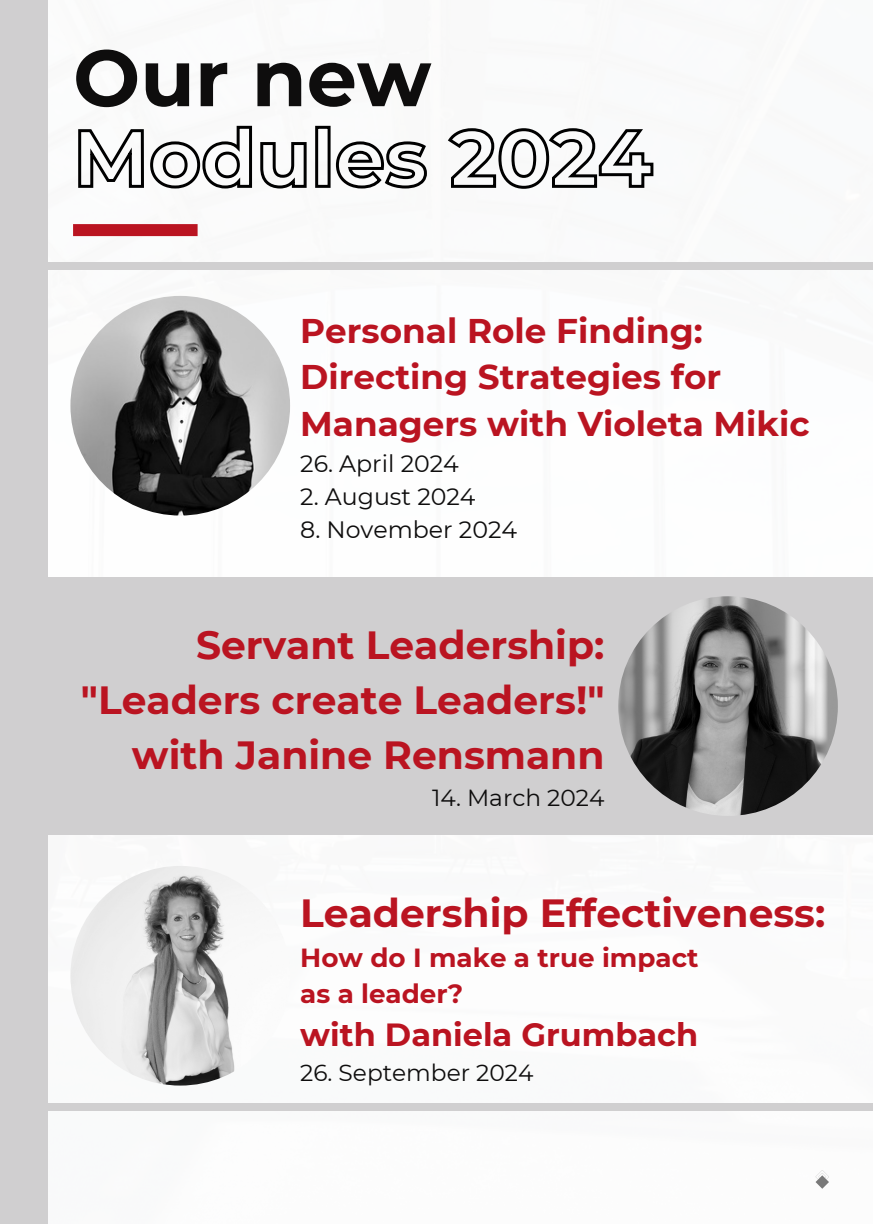
<style>
.page{position:relative;width:873px;height:1224px;background:#fff}
.page>*{position:absolute;margin:0;border:0;box-sizing:border-box;transform-origin:0 0}
.t1{font:700 79.6px "Montserrat";color:#0e0d0d}
.t2{font:700 39.2px/54.6px "Montserrat";color:#ba1421;text-align:right}
.t3{font:700 34.2px/46.4px "Montserrat";color:#ba1421}
.t4{font:700 32px "Montserrat";color:#ba1421}
.t5{font:700 26.2px "Montserrat";color:#ba1421}
.t6{font:23.6px "Montserrat";color:#0e0d0d}
.t7{font:23.2px "Montserrat";color:#0e0d0d}
</style>
<div class="page">
<div style="left:0;top:577px;width:873px;height:258px;background:#d0cfd0"></div>
<div style="left:0;top:0;width:47px;height:1224px;background:#d0cfd0"></div>
<div style="left:73px;top:224px;width:125px;height:12px;background:#ba1421"></div>
<svg style="left:816px;top:1170px;width:13px;height:16px"></svg>
<img style="left:70px;top:296px;width:220px;height:220px;border-radius:50%">
<svg style="left:78px;top:125px;width:576px;height:64px"></svg>
<img style="left:618px;top:596px;width:220px;height:220px;border-radius:50%">
<img style="left:70px;top:866px;width:220px;height:220px;border-radius:50%">
<div style="left:0;top:1103px;width:873px;height:7px;background:#d0cfd0"></div>
<div style="left:4px;top:262px;width:869px;height:8px;background:#d0cfd0"></div>
<p class="t1" style="left:73px;top:29px;width:360px">Our new</p>
<p class="t3" style="left:300px;top:307px;width:511px">Personal Role Finding:<br>Directing Strategies for<br>Managers with Violeta Mikic</p>
<p class="t6" style="left:300px;top:449px;width:160px">26. April 2024</p>
<p class="t6" style="left:300px;top:482px;width:177px">2. August 2024</p>
<p class="t6" style="left:300px;top:515px;width:218px">8. November 2024</p>
<p class="t2" style="left:81px;top:618px;width:525px">Servant Leadership: "Leaders create Leaders!" with Janine Rensmann</p>
<p class="t7" style="left:432px;top:783px;width:174px">14. March 2024</p>
<p class="t2" style="left:300px;top:886px;width:527px">Leadership Effectiveness:</p>
<p class="t5" style="left:300px;top:942px;width:400px">How do I make a true impact</p>
<p class="t5" style="left:300px;top:978px;width:164px">as a leader?</p>
<p class="t4" style="left:300px;top:1015px;width:400px">with Daniela Grumbach</p>
<p class="t7" style="left:300px;top:1058px;width:235px">26. September 2024</p>
</div>
